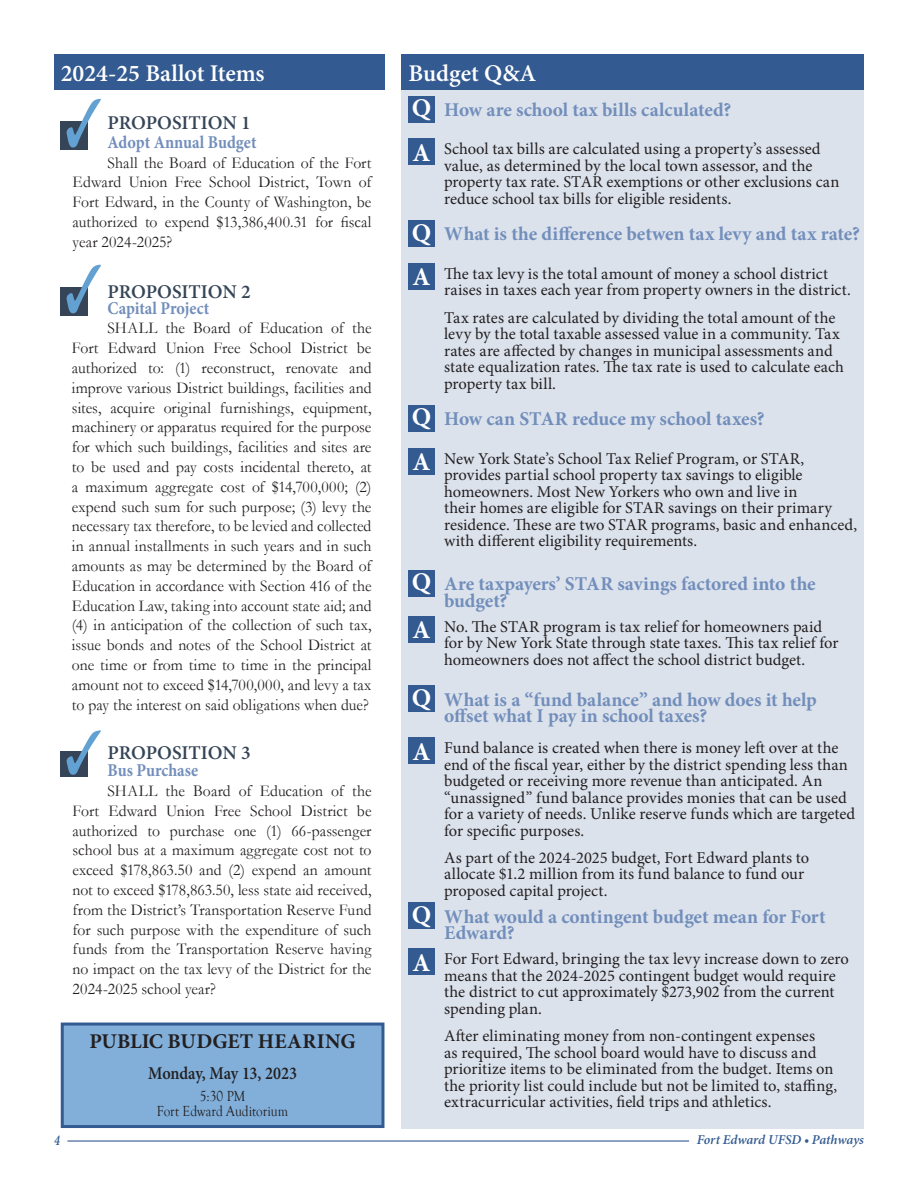
<style>
.page{position:relative;width:918px;height:1188px;background:#fff}
.page>*{position:absolute;margin:0;border:0;box-sizing:border-box;transform-origin:0 0}
.t1{font:700 25.5px/44.8px "Minion Pro";color:#fff}
.t2{font:600 24px "Minion Pro";color:#fff}
.t3{font:700 21px "Minion Pro";color:#231f20}
.t4{font:700 19.5px/16.5px "Minion Pro";letter-spacing:-.005em;color:#728ebb}
.t5{font:600 19.5px "Minion Pro";letter-spacing:-.01em;color:#354557}
.t6{font:700 18px "Minion Pro";color:#728ebb;scale:.9 1}
.t7{font:600 18px "Minion Pro";letter-spacing:-.01em;color:#231f20;scale:.9 1}
.t8{font:16.5px/16.5px "Minion Pro";color:#231f20}
.t9{font:16.5px/19.8px "Garamond";letter-spacing:.005em;color:#231f20;text-align:justify;scale:.95 1}
.t10{font:15px/15px "Goudy Old Style T";letter-spacing:.005em;color:#231f20;text-align:center;scale:.9 1}
.t11{font:italic 600 15px "Minion Pro";color:#335a91;scale:.8 1}
.t12{font:italic 600 13.5px "Minion Pro";letter-spacing:-.005em;color:#335a91}
</style>
<div class="page">
<hr style="left:68px;top:1140px;width:621px;height:2px;background:#335a91">
<div style="left:402px;top:54px;width:462px;height:1075px;background:#dbe2ec"></div>
<div style="left:54px;top:54px;width:330px;height:36px;background:#335a91"></div>
<div style="left:61px;top:122px;width:27px;height:28px;background:#354557"></div>
<svg style="left:67px;top:99px;width:34px;height:49px"></svg>
<div style="left:61px;top:287px;width:27px;height:29px;background:#354557"></div>
<svg style="left:67px;top:265px;width:34px;height:48px"></svg>
<div style="left:61px;top:751px;width:27px;height:26px;background:#354557"></div>
<svg style="left:67px;top:730px;width:34px;height:45px"></svg>
<div style="left:402px;top:54px;width:462px;height:36px;background:#335a91"></div>
<div style="left:408px;top:96px;width:27px;height:26px;background:#335a91"></div>
<div style="left:408px;top:138px;width:27px;height:27px;background:#335a91"></div>
<div style="left:408px;top:220px;width:27px;height:27px;background:#335a91"></div>
<div style="left:408px;top:263px;width:27px;height:27px;background:#335a91"></div>
<div style="left:408px;top:902px;width:27px;height:27px;background:#335a91"></div>
<div style="left:408px;top:948px;width:27px;height:27px;background:#335a91"></div>
<div style="left:408px;top:405px;width:27px;height:27px;background:#335a91"></div>
<div style="left:408px;top:448px;width:27px;height:26px;background:#335a91"></div>
<div style="left:408px;top:570px;width:27px;height:27px;background:#335a91"></div>
<div style="left:408px;top:616px;width:27px;height:26px;background:#335a91"></div>
<div style="left:408px;top:685px;width:27px;height:27px;background:#335a91"></div>
<div style="left:408px;top:737px;width:27px;height:27px;background:#335a91"></div>
<div style="left:62px;top:1024px;width:321px;height:103px;background:#81afda"></div>
<div style="left:61px;top:1023px;width:323px;height:105px;border:3px solid #335a91"></div>
<h2 class="t2" style="left:61px;top:56px;width:205px">2024-25 Ballot Items</h2>
<h2 class="t2" style="left:409px;top:56px;width:129px">Budget Q&amp;A</h2>
<h1 class="t1" style="left:412px;top:85px;width:21px">Q<br>A</h1>
<p class="t4" style="left:444px;top:101px;width:288px">How are school tax bills calculated?</p>
<p class="t5" style="left:108px;top:110px;width:145px">PROPOSITION 1</p>
<p class="t6" style="left:108px;top:129px;width:167px">Adopt Annual Budget</p>
<p class="t9" style="left:73px;top:152px;width:316px;text-indent:35px">Shall the Board of Education of the Fort Edward Union Free School District, Town of Fort Edward, in the County of Washington, be authorized to expend $13,386,400.31 for fiscal year 2024-2025?</p>
<p class="t8" style="left:444px;top:141px;width:397px">School tax bills are calculated using a property’s assessed value, as determined by the local town assessor, and the property tax rate. STAR exemptions or other exclusions can reduce school tax bills for eligible residents.</p>
<h1 class="t1" style="left:412px;top:210px;width:21px">Q<br>A</h1>
<p class="t4" style="left:444px;top:226px;width:417px">What is the difference betwen tax levy and tax rate?</p>
<p class="t8" style="left:444px;top:265px;width:408px">The tax levy is the total amount of money a school district raises in taxes each year from property owners in the district.</p>
<p class="t8" style="left:444px;top:309px;width:401px">Tax rates are calculated by dividing the total amount of the levy by the total taxable assessed value in a community. Tax rates are affected by changes in municipal assessments and state equalization rates. The tax rate is used to calculate each property tax bill.</p>
<p class="t5" style="left:108px;top:279px;width:145px">PROPOSITION 2</p>
<p class="t6" style="left:108px;top:295px;width:114px">Capital Project</p>
<p class="t9" style="left:72px;top:318px;width:317px;text-indent:36px">SHALL the Board of Education of the Fort Edward Union Free School District be authorized to: (1) reconstruct, renovate and improve various District buildings, facilities and sites, acquire original furnishings, equipment, machinery or apparatus required for the purpose for which such buildings, facilities and sites are to be used and pay costs incidental thereto, at a maximum aggregate cost of $14,700,000; (2) expend such sum for such purpose; (3) levy the necessary tax therefore, to be levied and collected in annual installments in such years and in such amounts as may be determined by the Board of Education in accordance with Section 416 of the Education Law, taking into account state aid; and (4) in anticipation of the collection of such tax, issue bonds and notes of the School District at one time or from time to time in the principal amount not to exceed $14,700,000, and levy a tax to pay the interest on said obligations when due?</p>
<h1 class="t1" style="left:412px;top:395px;width:21px">Q<br>A</h1>
<p class="t4" style="left:444px;top:410px;width:322px">How can STAR reduce my school taxes?</p>
<p class="t8" style="left:444px;top:450px;width:415px">New York State’s School Tax Relief Program, or STAR, provides partial school property tax savings to eligible homeowners. Most New Yorkers who own and live in<br>their homes are eligible for STAR savings on their primary residence. These are two STAR programs, basic and enhanced, with different eligibility requirements.</p>
<h1 class="t1" style="left:412px;top:558px;width:21px;line-height:47.8px">Q<br>A</h1>
<p class="t4" style="left:444px;top:575px;width:373px">Are taxpayers’ STAR savings factored into the budget?</p>
<p class="t8" style="left:444px;top:618px;width:396px">No. The STAR program is tax relief for homeowners paid for by New York State through state taxes. This tax relief for homeowners does not affect the school district budget.</p>
<h1 class="t1" style="left:412px;top:670px;width:21px;line-height:53.8px">Q<br>A</h1>
<p class="t4" style="left:444px;top:691px;width:374px">What is a “fund balance” and how does it help offset what I pay in school taxes?</p>
<p class="t8" style="left:444px;top:740px;width:413px">Fund balance is created when there is money left over at the end of the fiscal year, either by the district spending less than budgeted or receiving more revenue than anticipated. An “unassigned” fund balance provides monies that can be used for a variety of needs. Unlike reserve funds which are targeted for specific purposes.</p>
<p class="t8" style="left:444px;top:850px;width:367px">As part of the 2024-2025 budget, Fort Edward plants to allocate $1.2 million from its fund balance to fund our proposed capital project.</p>
<p class="t5" style="left:108px;top:740px;width:145px">PROPOSITION 3</p>
<p class="t6" style="left:108px;top:758px;width:102px">Bus Purchase</p>
<p class="t9" style="left:73px;top:781px;width:316px;text-indent:35px">SHALL the Board of Education of the Fort Edward Union Free School District be authorized to purchase one (1) 66-passenger school bus at a maximum aggregate cost not to exceed $178,863.50 and (2) expend an amount not to exceed $178,863.50, less state aid received, from the District’s Transportation Reserve Fund for such purpose with the expenditure of such funds from the Transportation Reserve having no impact on the tax levy of the District for the 2024-2025 school year?</p>
<h1 class="t1" style="left:412px;top:891px;width:21px;line-height:47.8px">Q<br>A</h1>
<p class="t4" style="left:444px;top:908px;width:383px">What would a contingent budget mean for Fort<br>Edward?</p>
<p class="t8" style="left:444px;top:951px;width:406px">For Fort Edward, bringing the tax levy increase down to zero means that the 2024-2025 contingent budget would require the district to cut approximately $273,902 from the current spending plan.</p>
<p class="t8" style="left:444px;top:1028px;width:394px">After eliminating money from non-contingent expenses<br>as required, The school board would have to discuss and prioritize items to be eliminated from the budget. Items on the priority list could include but not be limited to, staffing, extracurricular activities, field trips and athletics.</p>
<p class="t3" style="left:89px;top:1026px;width:268px">PUBLIC BUDGET HEARING</p>
<p class="t7" style="left:148px;top:1061px;width:167px">Monday, May 13, 2023</p>
<p class="t10" style="left:157px;top:1089px;width:147px">5:30 PM<br>Fort Edward Auditorium</p>
<p class="t11" style="left:54px;top:1130px;width:9px">4</p>
<p class="t12" style="left:697px;top:1130px;width:169px">Fort Edward UFSD • Pathways</p>
</div>
